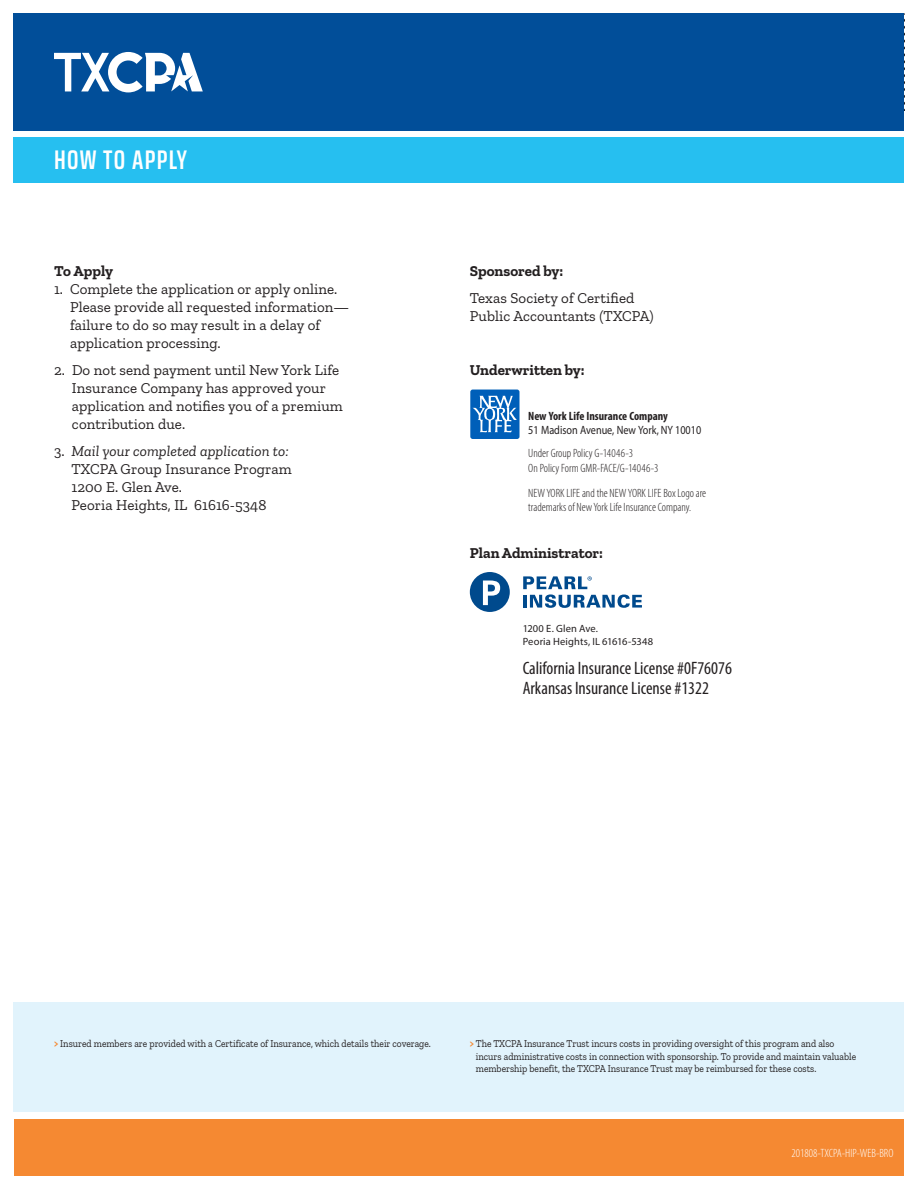
<style>
.page{position:relative;width:918px;height:1188px;background:#fff}
.page>*{position:absolute;margin:0;border:0;box-sizing:border-box;transform-origin:0 0}
.t1{font:600 extra-condensed 27px "Saira";letter-spacing:.05em;color:#fff}
.t2{font:condensed 18px "Myriad Pro";color:#231f20}
.t3{font:15px/18px "Zilla Slab";letter-spacing:.005em;color:#231f20}
.t4{font:700 15px "Zilla Slab";color:#231f20}
.t5{font:300 condensed 12px/14.4px "Myriad Pro";color:#231f20}
.t6{font:12px "Myriad Pro";color:#231f20;scale:.85 1}
.t7{font:700 condensed 12px "Myriad Pro";color:#231f20}
.t8{font:300 condensed 12px "Myriad Pro";color:#fff}
.t9{font:10.5px/12.6px "Zilla Slab";color:#231f20;scale:.9 1}
.t10{font:10.5px "Myriad Pro";letter-spacing:.01em;color:#231f20}
.s1{font-style:italic}
.s2{font-weight:700;color:#f58932}
</style>
<div class="page">
<div style="left:470px;top:390px;width:50px;height:49px;background:#005fb9;border-radius:2px"></div>
<svg style="left:472px;top:396px;width:45px;height:36px"></svg>
<div style="left:14px;top:1119px;width:890px;height:56px;background:#f58932"></div>
<div style="left:14px;top:1002px;width:890px;height:110px;background:#e1f3fc"></div>
<div style="left:14px;top:137px;width:890px;height:46px;background:#26bff0"></div>
<div style="left:14px;top:14px;width:890px;height:117px;background:#014e99"></div>
<svg style="left:54px;top:52px;width:149px;height:41px"></svg>
<svg style="left:470px;top:572px;width:40px;height:40px"></svg>
<svg style="left:523px;top:576px;width:119px;height:32px"></svg>
<p class="t1" style="left:54px;top:139px;width:134px">HOW TO APPLY</p>
<p class="t4" style="left:54px;top:263px;width:61px">To Apply</p>
<p class="t3" style="left:70px;top:281px;width:281px;text-indent:-16px">1. Complete the application or apply online.<br>Please provide all requested information— failure to do so may result in a delay of application processing.</p>
<p class="t3" style="left:72px;top:361px;width:272px;text-indent:-18px">2. Do not send payment until New York Life Insurance Company has approved your application and notifies you of a premium contribution due.</p>
<p class="t3" style="left:72px;top:442px;width:222px;text-indent:-18px">3. <span class="s1">Mail your completed application to:<br></span>TXCPA Group Insurance Program<br>1200 E. Glen Ave.<br>Peoria Heights, IL 61616-5348</p>
<p class="t4" style="left:470px;top:263px;width:95px">Sponsored by:</p>
<p class="t3" style="left:470px;top:289px;width:185px">Texas Society of Certified<br>Public Accountants (TXCPA)</p>
<p class="t4" style="left:470px;top:361px;width:116px">Underwritten by:</p>
<p class="t7" style="left:528px;top:409px;width:141px">New York Life Insurance Company</p>
<p class="t6" style="left:528px;top:422px;width:205px">51 Madison Avenue, New York, NY 10010</p>
<p class="t5" style="left:528px;top:446px;width:106px">Under Group Policy G-14046-3</p>
<p class="t5" style="left:528px;top:461px;width:132px">On Policy Form GMR-FACE/G-14046-3</p>
<p class="t5" style="left:528px;top:486px;width:179px">NEW YORK LIFE and the NEW YORK LIFE Box Logo are trademarks of New York Life Insurance Company.</p>
<p class="t4" style="left:470px;top:544px;width:135px">Plan Administrator:</p>
<p class="t10" style="left:523px;top:622px;width:77px">1200 E. Glen Ave.</p>
<p class="t10" style="left:523px;top:635px;width:132px">Peoria Heights, IL 61616-5348</p>
<p class="t2" style="left:523px;top:657px;width:211px">California Insurance License #0F76076</p>
<p class="t2" style="left:523px;top:677px;width:188px">Arkansas Insurance License #1322</p>
<p class="t9" style="left:54px;top:1038px;width:420px"><span class="s2">&gt;</span> Insured members are provided with a Certificate of Insurance, which details their coverage.</p>
<p class="t9" style="left:476px;top:1037px;width:424px;text-indent:-6px"><span class="s2">&gt;</span> The TXCPA Insurance Trust incurs costs in providing oversight of this program and also incurs administrative costs in connection with sponsorship. To provide and maintain valuable membership benefit, the TXCPA Insurance Trust may be reimbursed for these costs.</p>
<p class="t8" style="left:792px;top:1146px;width:103px">201808-TXCPA-HIP-WEB-BRO</p>
</div>
